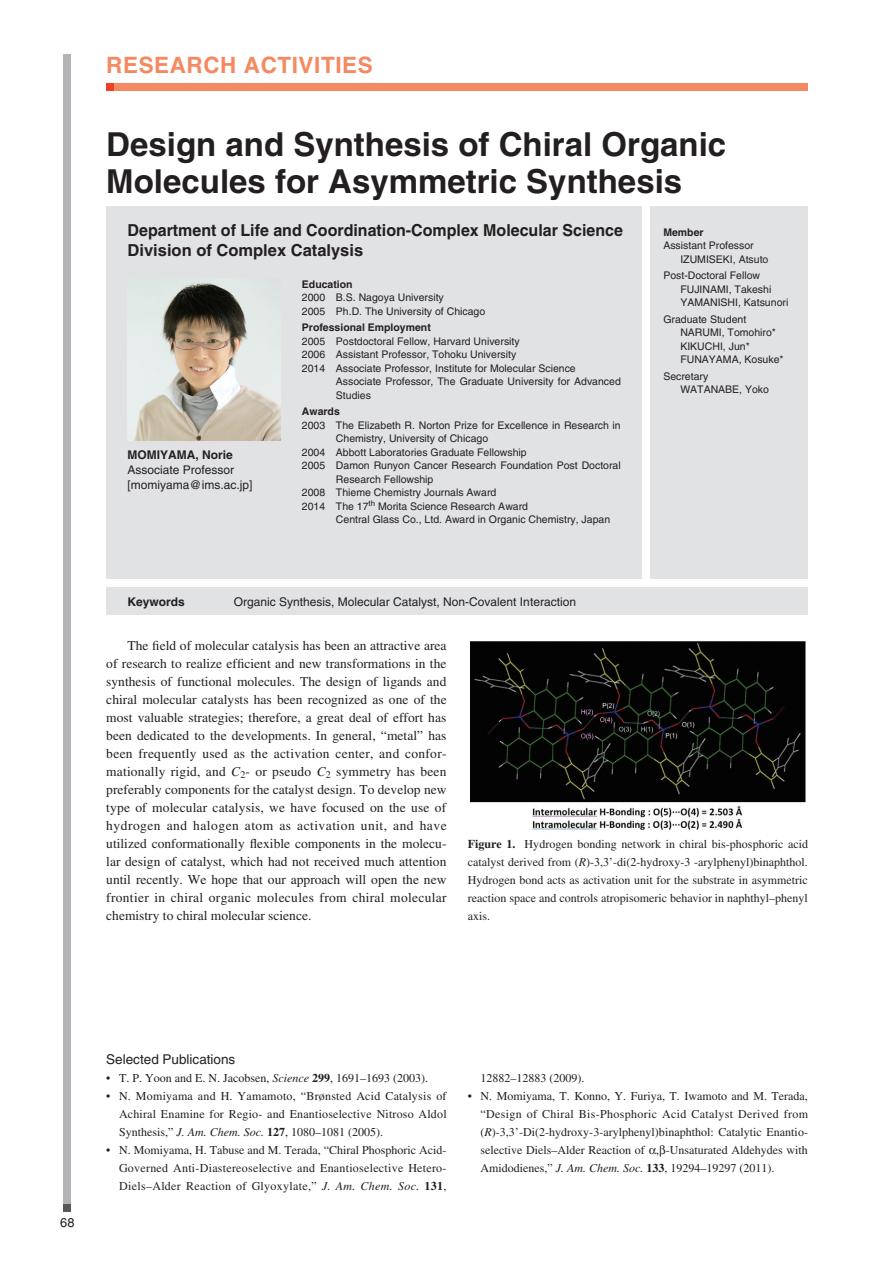
<style>
.page{position:relative;width:893px;height:1263px;background:#fff}
.page>*{position:absolute;margin:0;border:0;box-sizing:border-box;transform-origin:0 0}
.t1{font:700 33px/37.5px "Helvetica";color:#231f20}
.t2{font:700 22.5px "Helvetica";letter-spacing:.025em;color:#f58961}
.t3{font:700 16.5px/19.5px "Helvetica";color:#231f20}
.t4{font:13.5px/18px "Times";color:#231f20;text-align:justify}
.t5{font:13.5px "Helvetica";color:#231f20}
.t6{font:12.75px "Helvetica";color:#231f20}
.t7{font:12px/18px "Times";color:#231f20;text-align:justify}
.t8{font:12px/15px "Helvetica";color:#231f20}
.t9{font:700 12px "Helvetica";color:#231f20}
.t10{font:10.5px/13.5px "Helvetica";color:#231f20}
.t11{font:700 10.5px "Helvetica";color:#231f20}
.s1{font-style:italic}
.s2{font-weight:700}
</style>
<div class="page">
<div style="left:651px;top:206px;width:157px;height:372px;background:#e1e2e4"></div>
<div style="left:106px;top:206px;width:536px;height:372px;background:#e1e2e4"></div>
<div style="left:106px;top:83px;width:702px;height:7px;background:#f58961"></div>
<div style="left:106px;top:83px;width:8px;height:7px;background:#ef4222"></div>
<div style="left:64px;top:55px;width:7px;height:1157px;background:#b2b3b7"></div>
<div style="left:64px;top:1205px;width:7px;height:7px;background:#57585a"></div>
<div style="left:106px;top:587px;width:702px;height:27px;background:#e1e2e4"></div>
<img style="left:128px;top:282px;width:153px;height:158px">
<img style="left:470px;top:641px;width:336px;height:189px">
<h2 class="t2" style="left:106px;top:51px;width:268px">RESEARCH ACTIVITIES</h2>
<h1 class="t1" style="left:106px;top:125px;width:621px">Design and Synthesis of Chiral Organic<br>Molecules for Asymmetric Synthesis</h1>
<h3 class="t3" style="left:128px;top:220px;width:497px">Department of Life and Coordination-Complex Molecular Science<br>Division of Complex Catalysis</h3>
<p class="t11" style="left:663px;top:225px;width:42px">Member</p>
<p class="t10" style="left:680px;top:239px;width:90px;text-indent:-17px">Assistant Professor<br>IZUMISEKI, Atsuto</p>
<p class="t10" style="left:680px;top:269px;width:109px;text-indent:-17px">Post-Doctoral Fellow<br>FUJINAMI, Takeshi<br>YAMANISHI, Katsunori</p>
<p class="t10" style="left:680px;top:312px;width:105px;text-indent:-17px">Graduate Student<br>NARUMI, Tomohiro*<br>KIKUCHI, Jun*<br>FUNAYAMA, Kosuke*</p>
<p class="t10" style="left:680px;top:369px;width:90px;text-indent:-17px">Secretary<br>WATANABE, Yoko</p>
<p class="t11" style="left:302px;top:277px;width:52px">Education</p>
<p class="t10" style="left:302px;top:291px;width:185px">2000 B.S. Nagoya University<br>2005 Ph.D. The University of Chicago</p>
<p class="t11" style="left:302px;top:321px;width:130px">Professional Employment</p>
<p class="t10" style="left:302px;top:334px;width:219px">2005 Postdoctoral Fellow, Harvard University</p>
<p class="t10" style="left:302px;top:348px;width:216px">2006 Assistant Professor, Tohoku University</p>
<p class="t10" style="left:302px;top:361px;width:275px">2014 Associate Professor, Institute for Molecular Science</p>
<p class="t10" style="left:336px;top:375px;width:286px">Associate Professor, The Graduate University for Advanced</p>
<p class="t10" style="left:336px;top:388px;width:37px">Studies</p>
<p class="t11" style="left:302px;top:405px;width:39px">Awards</p>
<p class="t10" style="left:302px;top:418px;width:320px">2003 The Elizabeth R. Norton Prize for Excellence in Research in</p>
<p class="t10" style="left:336px;top:432px;width:154px">Chemistry, University of Chicago</p>
<p class="t10" style="left:302px;top:445px;width:226px">2004 Abbott Laboratories Graduate Fellowship</p>
<p class="t10" style="left:302px;top:459px;width:320px">2005 Damon Runyon Cancer Research Foundation Post Doctoral</p>
<p class="t10" style="left:336px;top:472px;width:99px">Research Fellowship</p>
<p class="t10" style="left:302px;top:486px;width:196px">2008 Thieme Chemistry Journals Award</p>
<p class="t10" style="left:302px;top:499px;width:228px">2014 The 17<sup>th</sup> Morita Science Research Award</p>
<p class="t10" style="left:336px;top:513px;width:276px">Central Glass Co., Ltd. Award in Organic Chemistry, Japan</p>
<p class="t9" style="left:128px;top:447px;width:107px">MOMIYAMA, Norie</p>
<p class="t8" style="left:128px;top:462px;width:126px">Associate Professor [momiyama@ims.ac.jp]</p>
<p class="t9" style="left:128px;top:594px;width:59px">Keywords</p>
<p class="t8" style="left:234px;top:594px;width:344px">Organic Synthesis, Molecular Catalyst, Non-Covalent Interaction</p>
<p class="t4" style="left:106px;top:636px;width:342px;text-indent:21px">The field of molecular catalysis has been an attractive area of research to realize efficient and new transformations in the synthesis of functional molecules. The design of ligands and chiral molecular catalysts has been recognized as one of the most valuable strategies; therefore, a great deal of effort has been dedicated to the developments. In general, “metal” has been frequently used as the activation center, and confor&shy;mationally rigid, and <span class="s1">C</span><sub>2</sub>- or pseudo <span class="s1">C</span><sub>2</sub> symmetry has been preferably components for the catalyst design. To develop new type of molecular catalysis, we have focused on the use of hydrogen and halogen atom as activation unit, and have utilized conformationally flexible components in the molecu&shy;lar design of catalyst, which had not received much attention until recently. We hope that our approach will open the new frontier in chiral organic molecules from chiral molecular chemistry to chiral molecular science.</p>
<p class="t7" style="left:468px;top:834px;width:342px"><span class="s2">Figure 1.</span> Hydrogen bonding network in chiral bis-phosphoric acid catalyst derived from (<span class="s1">R</span>)-3,3’-di(2-hydroxy-3 -arylphenyl)binaphthol.<br>Hydrogen bond acts as activation unit for the substrate in asymmetric reaction space and controls atropisomeric behavior in naphthyl–phenyl axis.</p>
<p class="t6" style="left:60px;top:1215px;width:16px">68</p>
<p class="t5" style="left:106px;top:1051px;width:131px">Selected Publications</p>
<p class="t7" style="left:106px;top:1068px;width:323px">• T. P. Yoon and E. N. Jacobsen, <span class="s1">Science</span> <span class="s2">299</span>, 1691–1693 (2003).</p>
<p class="t7" style="left:119px;top:1086px;width:329px;text-indent:-13px">• N. Momiyama and H. Yamamoto, “Brønsted Acid Catalysis of Achiral Enamine for Regio- and Enantioselective Nitroso Aldol Synthesis,” <span class="s1">J. Am. Chem. Soc.</span> <span class="s2">127</span>, 1080–1081 (2005).</p>
<p class="t7" style="left:119px;top:1140px;width:329px;text-indent:-13px">• N. Momiyama, H. Tabuse and M. Terada, “Chiral Phosphoric Acid-Governed Anti-Diastereoselective and Enantioselective Hetero-Diels–Alder Reaction of Glyoxylate,” <span class="s1">J. Am. Chem. Soc.</span> <span class="s2">131</span>,</p>
<p class="t7" style="left:480px;top:1068px;width:105px">12882–12883 (2009).</p>
<p class="t7" style="left:480px;top:1086px;width:329px;text-indent:-13px">• N. Momiyama, T. Konno, Y. Furiya, T. Iwamoto and M. Terada, “Design of Chiral Bis-Phosphoric Acid Catalyst Derived from (<span class="s1">R</span>)-3,3’-Di(2-hydroxy-3-arylphenyl)binaphthol: Catalytic Enantio&shy;selective Diels–Alder Reaction of , -Unsaturated Aldehydes with Amidodienes,” <span class="s1">J. Am. Chem. Soc.</span> <span class="s2">133</span>, 19294–19297 (2011).</p>
</div>
